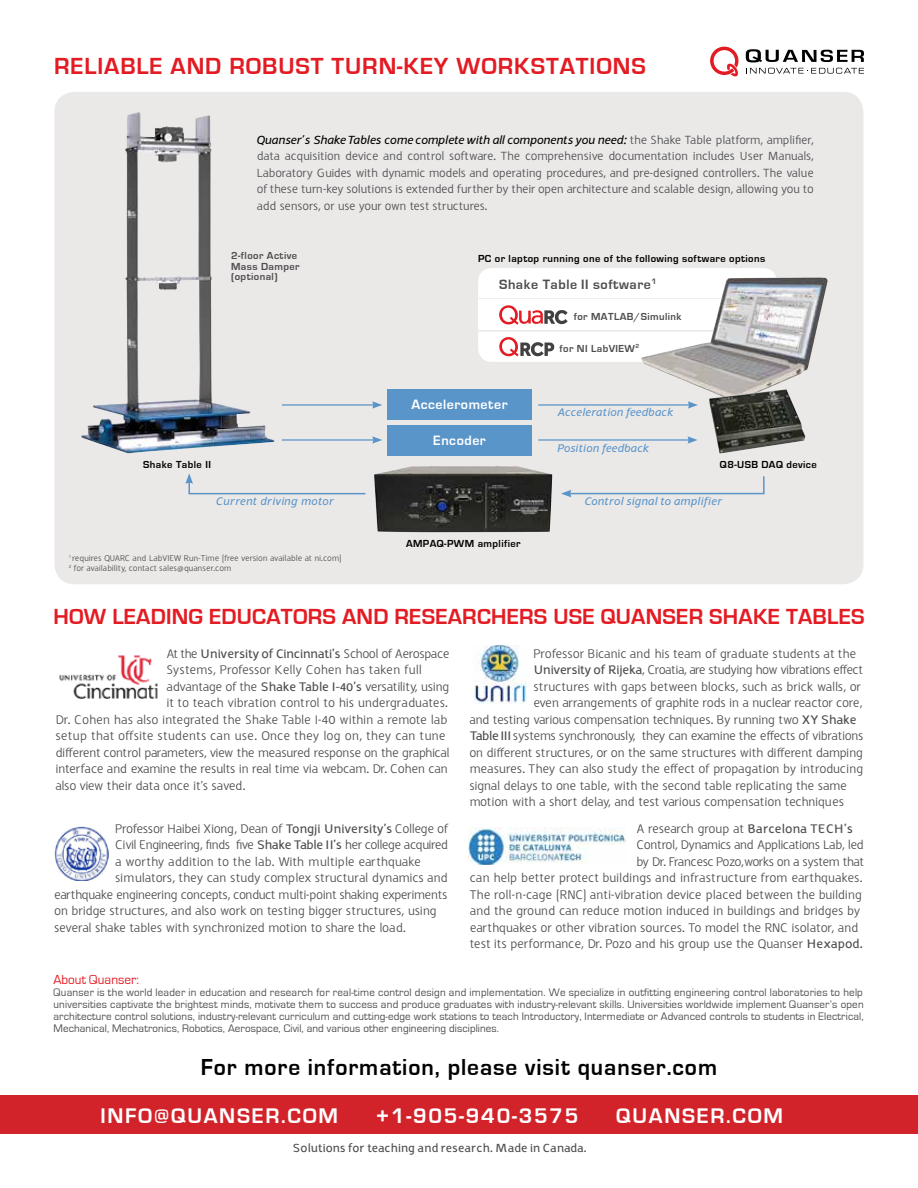
<style>
.page{position:relative;width:918px;height:1188px;background:#fff}
.page>*{position:absolute;margin:0;border:0;box-sizing:border-box;transform-origin:0 0}
.t1{font:700 24px "Eurostile";letter-spacing:.04em;color:#e31b23}
.t2{font:700 23.85px "Eurostile";letter-spacing:.04em;color:#000}
.t3{font:700 22.5px "Eurostile";letter-spacing:.01em;color:#e31b23}
.t4{font:700 21.75px "Eurostile";letter-spacing:.08em;color:#fff}
.t5{font:700 13.95px "Eurostile";letter-spacing:.04em;color:#4d4d4f}
.t6{font:700 13.95px "Eurostile";letter-spacing:.04em;color:#fff}
.t7{font:13.5px "Halvorsen";letter-spacing:-.025em;color:#4d4d4f}
.t8{font:13.5px "Halvorsen";letter-spacing:-.045em;color:#4d4d4f}
.t9{font:13.5px "Halvorsen";letter-spacing:-.055em;color:#4d4d4f}
.t10{font:13.5px "Halvorsen";color:#4d4d4f}
.t11{font:700 13.5px "Halvorsen";letter-spacing:-.02em;color:#4d4d4f}
.t12{font:13.5px "Halvorsen";letter-spacing:-.005em;color:#4d4d4f}
.t13{font:13.5px "Halvorsen";letter-spacing:-.05em;color:#4d4d4f}
.t14{font:13.5px "Eurostile";color:#e31b23}
.t15{font:12.75px/16.5px "Halvorsen";letter-spacing:-.02em;color:#4d4d4f;text-align:justify}
.t16{font:700 12.75px "Halvorsen";color:#4d4d4f}
.t17{font:italic 700 12px "Halvorsen";letter-spacing:.02em;color:#5a95ca}
.t18{font:11.25px/12px "Eurostile";letter-spacing:.01em;color:#4d4d4f;text-align:justify}
.t19{font:700 10.5px "Eurostile";letter-spacing:.04em;color:#000}
.t20{font:700 10.5px/10.5px "Eurostile";letter-spacing:.04em;color:#4d4d4f}
.t21{font:9px/10.5px "Halvorsen";letter-spacing:-.01em;color:#4d4d4f}
.s1{font-weight:700;font-style:italic;color:#000}
.s2{font-weight:400}
.s3{font-weight:700}
</style>
<div class="page">
<div style="left:54px;top:92px;width:809px;height:492px;background:#ebe9e8;border-radius:20px"></div>
<div style="left:0;top:1096px;width:918px;height:38px;background:#d2232a"></div>
<svg style="left:710px;top:47px;width:29px;height:30px"></svg>
<svg style="left:746px;top:49px;width:118px;height:13px"></svg>
<svg style="left:746px;top:68px;width:118px;height:6px"></svg>
<img style="left:59px;top:655px;width:99px;height:44px">
<img style="left:54px;top:826px;width:54px;height:55px">
<img style="left:469px;top:828px;width:157px;height:37px">
<img style="left:81px;top:112px;width:193px;height:341px">
<div style="left:388px;top:390px;width:144px;height:30px;background:#5a95ca"></div>
<hr style="left:282px;top:404px;width:92px;height:2px;background:#5a95ca">
<svg style="left:372px;top:401px;width:10px;height:8px"></svg>
<hr style="left:538px;top:404px;width:152px;height:2px;background:#5a95ca">
<svg style="left:688px;top:402px;width:10px;height:7px"></svg>
<div style="left:388px;top:425px;width:144px;height:30px;background:#5a95ca"></div>
<hr style="left:282px;top:439px;width:92px;height:2px;background:#5a95ca">
<svg style="left:372px;top:436px;width:10px;height:8px"></svg>
<hr style="left:538px;top:439px;width:152px;height:2px;background:#5a95ca">
<svg style="left:687px;top:436px;width:11px;height:8px"></svg>
<svg style="left:185px;top:473px;width:181px;height:22px"></svg>
<svg style="left:561px;top:476px;width:204px;height:21px"></svg>
<img style="left:374px;top:465px;width:178px;height:67px">
<div style="left:478px;top:268px;width:299px;height:30px;background:#fff"></div>
<div style="left:478px;top:300px;width:251px;height:30px;background:#fff"></div>
<svg style="left:499px;top:305px;width:69px;height:20px"></svg>
<svg style="left:478px;top:332px;width:163px;height:30px;background:#f2eced"></svg>
<img style="left:472px;top:645px;width:55px;height:58px">
<img style="left:641px;top:278px;width:187px;height:124px">
<img style="left:709px;top:389px;width:96px;height:64px">
<h1 class="t1" style="left:54px;top:54px;width:593px">RELIABLE AND ROBUST TURN-KEY WORKSTATIONS</h1>
<p class="t15" style="left:257px;top:131px;width:559px"><span class="s1">Quanser’s Shake Tables come complete with all components you need:</span> the Shake Table platform, amplifier, data acquisition device and control software. The comprehensive documentation includes User Manuals, Laboratory Guides with dynamic models and operating procedures, and pre-designed controllers. The value of these turn-key solutions is extended further by their open architecture and scalable design, allowing you to add sensors, or use your own test structures.</p>
<p class="t20" style="left:231px;top:251px;width:70px">2-floor Active<br>Mass Damper (optional)</p>
<p class="t19" style="left:478px;top:253px;width:289px">PC or laptop running one of the following software options</p>
<p class="t5" style="left:499px;top:277px;width:159px">Shake Table II software<sup>1</sup></p>
<p class="t20" style="left:574px;top:312px;width:109px">for MATLAB/Simulink</p>
<p class="t20" style="left:559px;top:343px;width:81px">for NI LabVIEW<sup>2</sup></p>
<p class="t19" style="left:143px;top:459px;width:69px">Shake Table II</p>
<p class="t17" style="left:216px;top:495px;width:119px">Current driving motor</p>
<p class="t21" style="left:69px;top:553px;width:274px"><sup>1</sup> requires QUARC and LabVIEW Run-Time (free version available at ni.com)<br><sup>2</sup> for availability, contact sales@quanser.com</p>
<p class="t6" style="left:411px;top:397px;width:98px">Accelerometer</p>
<p class="t6" style="left:433px;top:433px;width:54px">Encoder</p>
<p class="t19" style="left:406px;top:538px;width:116px">AMPAQ-PWM amplifier</p>
<p class="t17" style="left:558px;top:405px;width:117px">Acceleration feedback</p>
<p class="t17" style="left:557px;top:442px;width:93px">Position feedback</p>
<p class="t19" style="left:720px;top:459px;width:98px">Q8-USB DAQ device</p>
<p class="t17" style="left:585px;top:495px;width:139px">Control signal to amplifier</p>
<h3 class="t3" style="left:53px;top:604px;width:813px">HOW LEADING EDUCATORS AND RESEARCHERS USE QUANSER SHAKE TABLES</h3>
<p class="t11" style="left:166px;top:646px;width:285px"><span class="s2">At the</span> University of Cincinnati’s <span class="s2">School of Aerospace</span></p>
<p class="t12" style="left:166px;top:662px;width:257px">Systems, Professor Kelly Cohen has taken full</p>
<p class="t7" style="left:166px;top:679px;width:285px">advantage of the <span class="s3">Shake Table I-40’s</span> versatility, using</p>
<p class="t7" style="left:166px;top:695px;width:283px">it to teach vibration control to his undergraduates.</p>
<p class="t7" style="left:56px;top:712px;width:394px">Dr. Cohen has also integrated the Shake Table I-40 within a remote lab</p>
<p class="t10" style="left:56px;top:728px;width:392px">setup that offsite students can use. Once they log on, they can tune</p>
<p class="t7" style="left:56px;top:745px;width:396px">different control parameters, view the measured response on the graphical</p>
<p class="t7" style="left:56px;top:761px;width:394px">interface and examine the results in real time via webcam. Dr. Cohen can</p>
<p class="t7" style="left:56px;top:778px;width:191px">also view their data once it’s saved.</p>
<p class="t7" style="left:115px;top:821px;width:335px">Professor Haibei Xiong, Dean of <span class="s3">Tongji University’s</span> College of</p>
<p class="t9" style="left:115px;top:837px;width:335px">Civil Engineering, finds five <span class="s3">Shake Table II’s</span> her college acquired</p>
<p class="t7" style="left:115px;top:854px;width:307px">a worthy addition to the lab. With multiple earthquake</p>
<p class="t7" style="left:115px;top:870px;width:334px">simulators, they can study complex structural dynamics and</p>
<p class="t8" style="left:54px;top:887px;width:395px">earthquake engineering concepts, conduct multi-point shaking experiments</p>
<p class="t7" style="left:54px;top:903px;width:385px">on bridge structures, and also work on testing bigger structures, using</p>
<p class="t7" style="left:54px;top:920px;width:353px">several shake tables with synchronized motion to share the load.</p>
<p class="t7" style="left:533px;top:646px;width:324px">Professor Bicanic and his team of graduate students at the</p>
<p class="t8" style="left:533px;top:662px;width:331px"><span class="s3">University of Rijeka</span>, Croatia, are studying how vibrations effect</p>
<p class="t7" style="left:533px;top:679px;width:329px">structures with gaps between blocks, such as brick walls, or</p>
<p class="t7" style="left:533px;top:695px;width:331px">even arrangements of graphite rods in a nuclear reactor core,</p>
<p class="t7" style="left:469px;top:712px;width:389px">and testing various compensation techniques. By running two <span class="s3">XY Shake</span></p>
<p class="t7" style="left:469px;top:728px;width:396px"><span class="s3">Table III</span> systems synchronously, they can examine the effects of vibrations</p>
<p class="t7" style="left:469px;top:745px;width:396px">on different structures, or on the same structures with different damping</p>
<p class="t7" style="left:469px;top:761px;width:396px">measures. They can also study the effect of propagation by introducing</p>
<p class="t7" style="left:469px;top:778px;width:379px">signal delays to one table, with the second table replicating the same</p>
<p class="t7" style="left:469px;top:794px;width:376px">motion with a short delay, and test various compensation techniques</p>
<p class="t7" style="left:636px;top:821px;width:218px">A research group at <span class="s3">Barcelona TECH’s</span></p>
<p class="t13" style="left:636px;top:837px;width:229px">Control, Dynamics and Applications Lab, led</p>
<p class="t8" style="left:636px;top:854px;width:229px">by Dr. Francesc Pozo,works on a system that</p>
<p class="t7" style="left:470px;top:870px;width:394px">can help better protect buildings and infrastructure from earthquakes.</p>
<p class="t7" style="left:470px;top:887px;width:394px">The roll-n-cage (RNC) anti-vibration device placed between the building</p>
<p class="t7" style="left:470px;top:903px;width:392px">and the ground can reduce motion induced in buildings and bridges by</p>
<p class="t7" style="left:470px;top:920px;width:390px">earthquakes or other vibration sources. To model the RNC isolator, and</p>
<p class="t7" style="left:470px;top:936px;width:394px">test its performance, Dr. Pozo and his group use the Quanser <span class="s3">Hexapod.</span></p>
<p class="t14" style="left:53px;top:972px;width:87px">About Quanser:</p>
<p class="t18" style="left:53px;top:987px;width:812px">Quanser is the world leader in education and research for real-time control design and implementation. We specialize in outfitting engineering control laboratories to help universities captivate the brightest minds, motivate them to success and produce graduates with industry-relevant skills. Universities worldwide implement Quanser’s open architecture control solutions, industry-relevant curriculum and cutting-edge work stations to teach Introductory, Intermediate or Advanced controls to students in Electrical, Mechanical, Mechatronics, Robotics, Aerospace, Civil, and various other engineering disciplines.</p>
<h2 class="t2" style="left:201px;top:1054px;width:518px">For more information, please visit quanser.com</h2>
<h3 class="t4" style="left:100px;top:1104px;width:239px">INFO@QUANSER.COM</h3>
<h3 class="t4" style="left:376px;top:1104px;width:204px">+1-905-940-3575</h3>
<h3 class="t4" style="left:616px;top:1104px;width:168px">QUANSER.COM</h3>
<p class="t16" style="left:293px;top:1141px;width:296px">Solutions for teaching and research. Made in Canada.</p>
</div>
